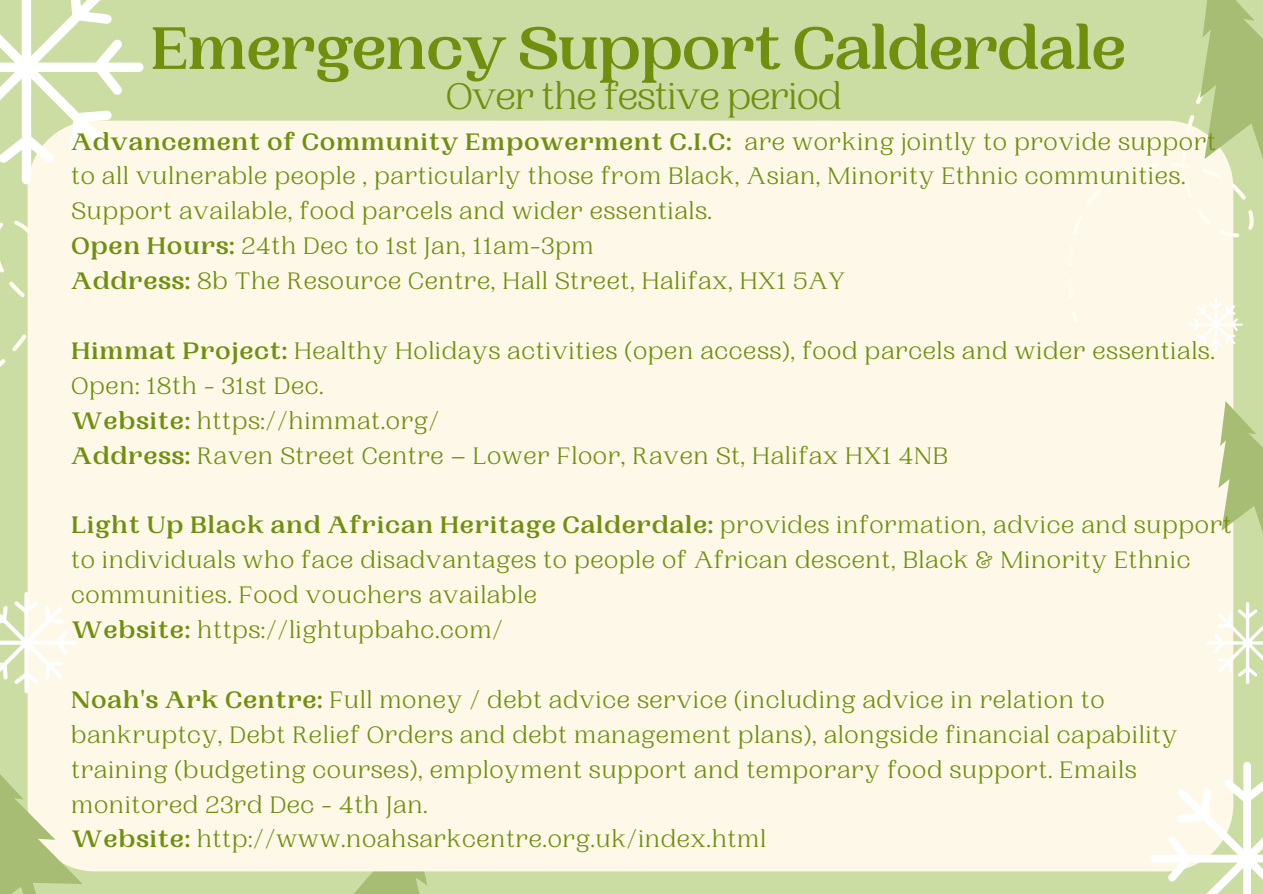
<style>
.page{position:relative;width:1263px;height:894px;background:#fff}
.page>*{position:absolute;margin:0;border:0;box-sizing:border-box;transform-origin:0 0}
.t1{font:700 63px "PP Woodland";letter-spacing:-.03em;color:#718f0f}
.t2{font:39px "PP Woodland";letter-spacing:-.03em;color:#718f0f}
.t3{font:25.05px/34.8px "PP Woodland";letter-spacing:.025em;color:#718f0f}
.s1{font-weight:700}
</style>
<div class="page">
<div style="left:0;top:0;width:1263px;height:893px;background:#ccdda3"></div>
<svg style="left:338px;top:871px;width:119px;height:22px"></svg>
<svg style="left:0;top:359px;width:6px;height:8px"></svg>
<svg style="left:12px;top:333px;width:16px;height:19px"></svg>
<svg style="left:0;top:217px;width:28px;height:110px"></svg>
<div style="left:28px;top:121px;width:1205px;height:750px;background:#fdf8e8;border-radius:67px"></div>
<svg style="left:1233px;top:207px;width:21px;height:35px"></svg>
<svg style="left:0;top:0;width:143px;height:184px"></svg>
<svg style="left:1207px;top:601px;width:56px;height:83px"></svg>
<svg style="left:0;top:592px;width:77px;height:101px"></svg>
<svg style="left:1189px;top:297px;width:54px;height:54px"></svg>
<svg style="left:1218px;top:387px;width:45px;height:160px"></svg>
<svg style="left:0;top:742px;width:87px;height:151px"></svg>
<svg style="left:1150px;top:761px;width:113px;height:132px"></svg>
<svg style="left:1138px;top:0;width:125px;height:200px"></svg>
<p class="t1" style="left:150px;top:12px;width:978px">Emergency Support Calderdale</p>
<p class="t2" style="left:446px;top:74px;width:397px">Over the festive period</p>
<p class="t3" style="left:71px;top:124px;width:1146px"><span class="s1">Advancement of Community Empowerment C.I.C:</span> are working jointly to provide support to all vulnerable people , particularly those from Black, Asian, Minority Ethnic communities.<br>Support available, food parcels and wider essentials.</p>
<p class="t3" style="left:71px;top:229px;width:524px"><span class="s1">Open Hours:</span> 24th Dec to 1st Jan, 11am-3pm</p>
<p class="t3" style="left:71px;top:264px;width:775px"><span class="s1">Address:</span> 8b The Resource Centre, Hall Street, Halifax, HX1 5AY</p>
<p class="t3" style="left:71px;top:334px;width:1145px"><span class="s1">Himmat Project:</span> Healthy Holidays activities (open access), food parcels and wider essentials.<br>Open: 18th - 31st Dec.</p>
<p class="t3" style="left:71px;top:403px;width:370px"><span class="s1">Website:</span> https://himmat.org/</p>
<p class="t3" style="left:71px;top:438px;width:878px"><span class="s1">Address:</span> Raven Street Centre – Lower Floor, Raven St, Halifax HX1 4NB</p>
<p class="t3" style="left:71px;top:508px;width:1162px"><span class="s1">Light Up Black and African Heritage Calderdale:</span> provides information, advice and support to individuals who face disadvantages to people of African descent, Black &amp; Minority Ethnic communities. Food vouchers available</p>
<p class="t3" style="left:71px;top:613px;width:433px"><span class="s1">Website:</span> https://lightupbahc.com/</p>
<p class="t3" style="left:71px;top:682px;width:1108px"><span class="s1">Noah's Ark Centre:</span> Full money / debt advice service (including advice in relation to bankruptcy, Debt Relief Orders and debt management plans), alongside financial capability training (budgeting courses), employment support and temporary food support. Emails monitored 23rd Dec - 4th Jan.</p>
<p class="t3" style="left:71px;top:822px;width:696px"><span class="s1">Website:</span> http://www.noahsarkcentre.org.uk/index.html</p>
</div>
